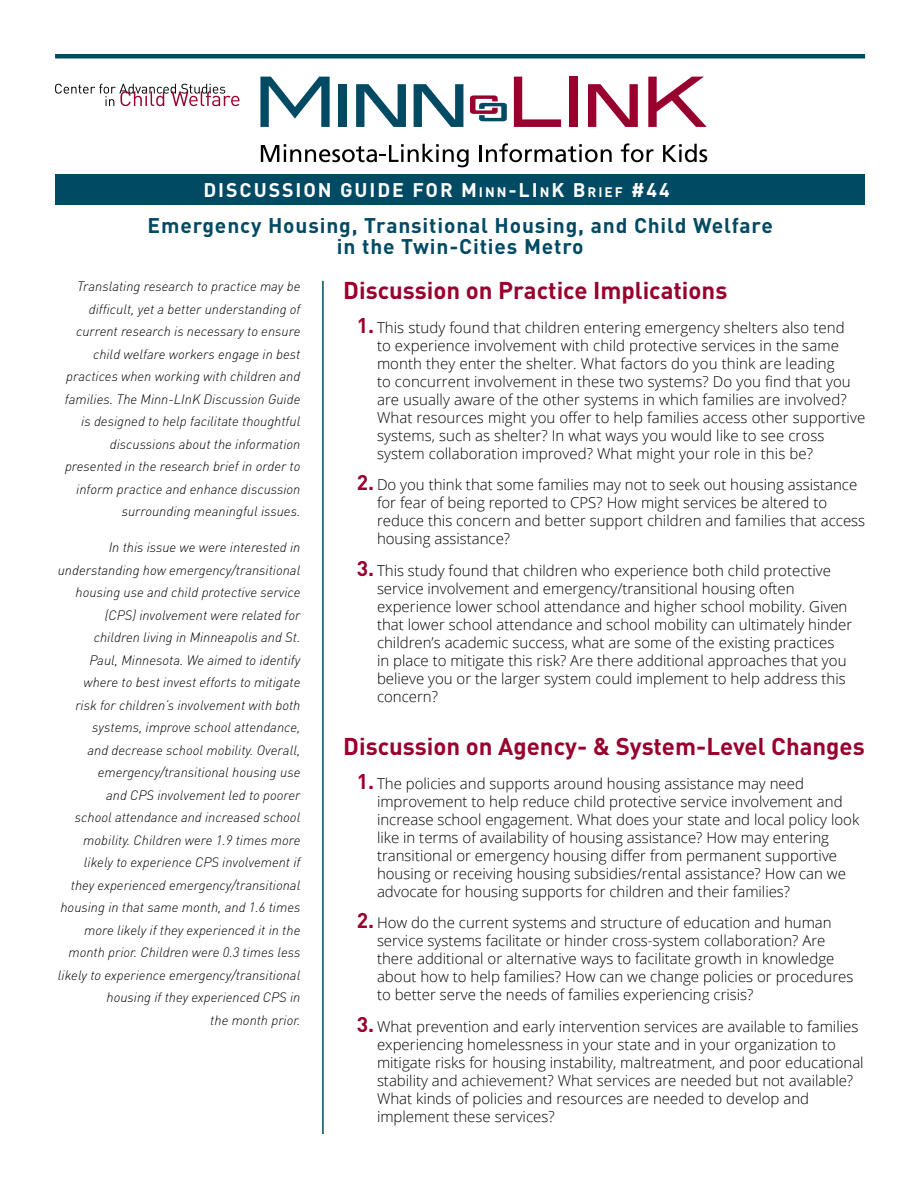
<style>
.page{position:relative;width:918px;height:1188px;background:#fff}
.page>*{position:absolute;margin:0;border:0;box-sizing:border-box;transform-origin:0 0}
.main_redheader_discu{font:700 24px "DINOT";color:#98002e}
.main_bluesubhead{font:700 21px/21px "DINOT";letter-spacing:.04em;color:#004a64;text-align:center}
.main_bluesubhead-2{font:700 19.5px "DINOT";letter-spacing:.1em;color:#fff}
.t1{font:300 15px/18px "Open Sans";color:#000}
.about_the_guide__iss{font:italic 300 13.5px/22.5px "DINOT";color:#000;text-align:right}
.s1{font-size:13.65px}
.s2{font-family:"DINOT";font-weight:700;font-size:21px;color:#98002e}
</style>
<div class="page">
<svg style="left:470px;top:95px;width:37px;height:26px"></svg>
<svg style="left:260px;top:77px;width:70px;height:50px"></svg>
<div style="left:338px;top:84px;width:9px;height:43px;background:#004a64"></div>
<svg style="left:356px;top:84px;width:50px;height:43px"></svg>
<svg style="left:414px;top:84px;width:49px;height:43px"></svg>
<svg style="left:514px;top:77px;width:47px;height:50px"></svg>
<div style="left:569px;top:77px;width:8px;height:50px;background:#98002e"></div>
<svg style="left:588px;top:84px;width:50px;height:43px"></svg>
<svg style="left:648px;top:77px;width:59px;height:50px"></svg>
<svg style="left:261px;top:144px;width:208px;height:23px"></svg>
<hr style="left:479px;top:145px;width:3px;height:17px;background:#000">
<svg style="left:486px;top:143px;width:126px;height:19px"></svg>
<svg style="left:621px;top:143px;width:32px;height:19px"></svg>
<svg style="left:663px;top:144px;width:44px;height:18px"></svg>
<hr style="left:55px;top:54px;width:810px;height:4px;background:#004a64">
<svg style="left:55px;top:84px;width:184px;height:22px"></svg>
<div style="left:55px;top:175px;width:810px;height:30px;background:#004a64"></div>
<hr style="left:322px;top:281px;width:2px;height:853px;background:#004a64">
<p class="main_bluesubhead-2" style="left:203px;top:177px;width:394px">DISCUSSION GUIDE FOR M<span class="s1">INN</span> -LI<span class="s1">N</span> K B<span class="s1">RIEF</span></p>
<p class="main_bluesubhead-2" style="left:631px;top:177px;width:40px">#44</p>
<p class="main_bluesubhead" style="left:148px;top:214px;width:627px">Emergency Housing, Transitional Housing, and Child Welfare in the Twin-Cities Metro</p>
<p class="about_the_guide__iss" style="left:65px;top:274px;width:237px">Translating research to practice may be difficult, yet a better understanding of current research is necessary to ensure child welfare workers engage in best practices when working with children and families. The Minn-LInK Discussion Guide is designed to help facilitate thoughtful discussions about the information presented in the research brief in order to inform practice and enhance discussion surrounding meaningful issues.</p>
<p class="about_the_guide__iss" style="left:58px;top:535px;width:244px">In this issue we were interested in understanding how emergency/transitional housing use and child protective service (CPS) involvement were related for children living in Minneapolis and St.<br>Paul, Minnesota. We aimed to identify where to best invest efforts to mitigate<br>risk for children’s involvement with both systems, improve school attendance,<br>and decrease school mobility. Overall, emergency/transitional housing use<br>and CPS involvement led to poorer<br>school attendance and increased school mobility. Children were 1.9 times more likely to experience CPS involvement if they experienced emergency/transitional housing in that same month, and 1.6 times more likely if they experienced it in the month prior. Children were 0.3 times less likely to experience emergency/transitional housing if they experienced CPS in<br>the month prior.</p>
<p class="main_redheader_discu" style="left:343px;top:274px;width:386px">Discussion on Practice Implications</p>
<p class="t1" style="left:377px;top:318px;width:490px;text-indent:-20px"><span class="s2">1.</span> This study found that children entering emergency shelters also tend<br>to experience involvement with child protective services in the same month they enter the shelter. What factors do you think are leading<br>to concurrent involvement in these two systems? Do you find that you are usually aware of the other systems in which families are involved?<br>What resources might you offer to help families access other supportive systems, such as shelter? In what ways you would like to see cross system collaboration improved? What might your role in this be?</p>
<p class="t1" style="left:377px;top:476px;width:490px;text-indent:-20px"><span class="s2">2.</span> Do you think that some families may not to seek out housing assistance for fear of being reported to CPS? How might services be altered to reduce this concern and better support children and families that access housing assistance?</p>
<p class="t1" style="left:377px;top:561px;width:477px;text-indent:-20px"><span class="s2">3.</span> This study found that children who experience both child protective service involvement and emergency/transitional housing often experience lower school attendance and higher school mobility. Given that lower school attendance and school mobility can ultimately hinder children’s academic success, what are some of the existing practices<br>in place to mitigate this risk? Are there additional approaches that you believe you or the larger system could implement to help address this concern?</p>
<p class="main_redheader_discu" style="left:343px;top:730px;width:523px">Discussion on Agency- &amp; System-Level Changes</p>
<p class="t1" style="left:377px;top:774px;width:484px;text-indent:-20px"><span class="s2">1.</span> The policies and supports around housing assistance may need improvement to help reduce child protective service involvement and increase school engagement. What does your state and local policy look like in terms of availability of housing assistance? How may entering transitional or emergency housing differ from permanent supportive housing or receiving housing subsidies/rental assistance? How can we advocate for housing supports for children and their families?</p>
<p class="t1" style="left:377px;top:914px;width:478px;text-indent:-20px"><span class="s2">2.</span> How do the current systems and structure of education and human service systems facilitate or hinder cross-system collaboration? Are there additional or alternative ways to facilitate growth in knowledge about how to help families? How can we change policies or procedures to better serve the needs of families experiencing crisis?</p>
<p class="t1" style="left:377px;top:1017px;width:488px;text-indent:-20px"><span class="s2">3.</span> What prevention and early intervention services are available to families experiencing homelessness in your state and in your organization to mitigate risks for housing instability, maltreatment, and poor educational stability and achievement? What services are needed but not available?<br>What kinds of policies and resources are needed to develop and implement these services?</p>
</div>
